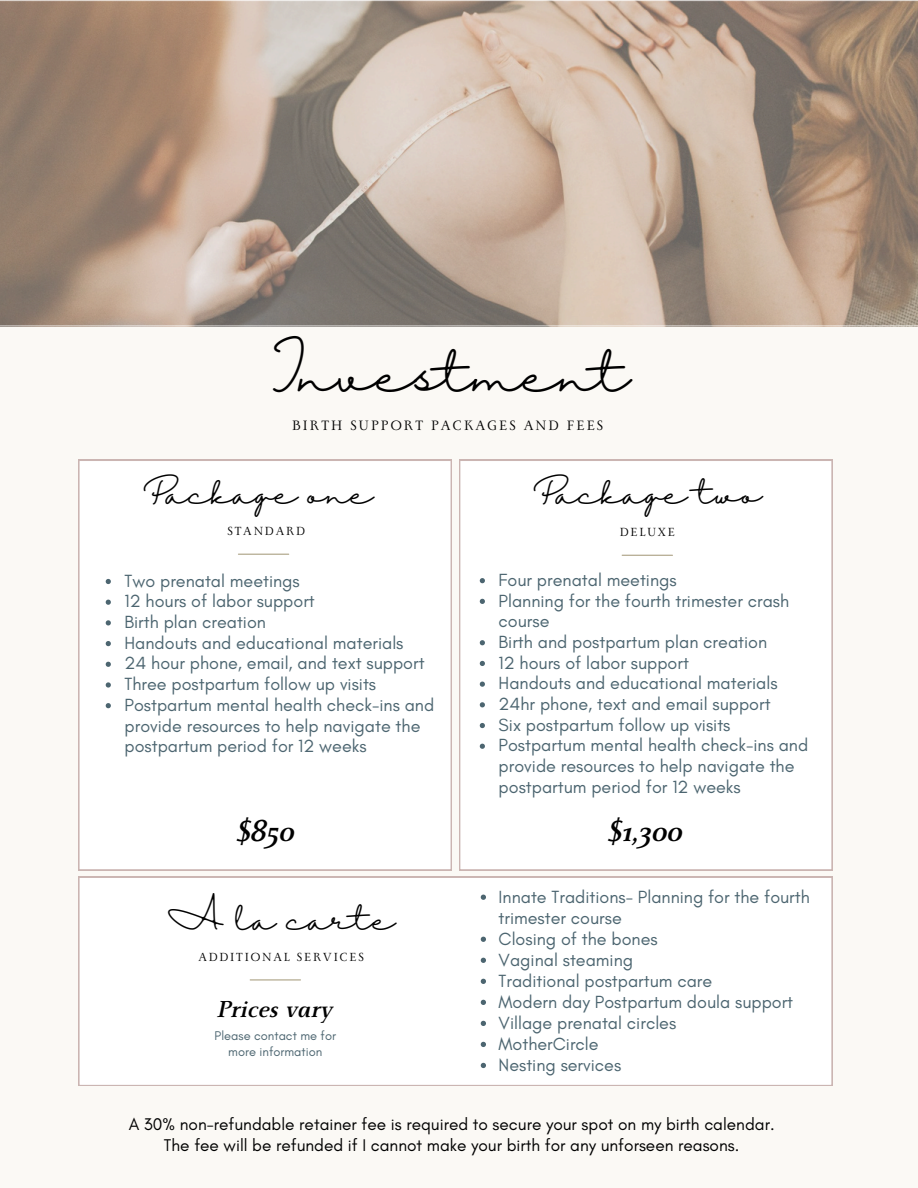
<style>
.page{position:relative;width:918px;height:1188px;background:#fbf9f5}
.page>*{position:absolute;margin:0;border:0;box-sizing:border-box;transform-origin:0 0}
.t1{font:46.65px "Halimun";color:#000}
.t2{font:italic 700 32.4px "Monterchi Serif";color:#000}
.t3{font:28.05px "Halimun";color:#000}
.t4{font:italic 700 25.65px "Monterchi Serif";color:#000}
.t5{font:18px/20.7px "Glacial Indifference";color:#4c6570}
.t6{font:17.25px/21px "Glacial Indifference";color:#000;text-align:center}
.t7{font:15px "Monterchi Serif";letter-spacing:.145em;color:#000}
.t8{font:13.05px "Monterchi Serif";letter-spacing:.145em;color:#000}
.t9{font:12.9px/15.3px "Glacial Indifference";color:#4c6570;text-align:center}
</style>
<div class="page">
<div style="left:459px;top:460px;width:373px;height:410px;background:#fff"></div>
<hr style="left:622px;top:555px;width:50px;height:1px;background:#aba183">
<div style="left:78px;top:460px;width:374px;height:410px;background:#fff"></div>
<hr style="left:238px;top:554px;width:51px;height:1px;background:#aba183">
<img style="left:0;top:1px;width:918px;height:324px">
<div style="left:78px;top:877px;width:754px;height:209px;background:#fff"></div>
<hr style="left:250px;top:979px;width:51px;height:1px;background:#aba183">
<hr style="left:0;top:325px;width:918px;height:1px;background:#fff">
<hr style="left:0;top:0;width:918px;height:1px;background:#fff">
<svg style="left:480px;top:578px;width:5px;height:5px"></svg>
<svg style="left:480px;top:599px;width:5px;height:5px"></svg>
<svg style="left:480px;top:640px;width:5px;height:5px"></svg>
<svg style="left:480px;top:661px;width:5px;height:5px"></svg>
<svg style="left:480px;top:682px;width:5px;height:5px"></svg>
<svg style="left:480px;top:702px;width:5px;height:5px"></svg>
<svg style="left:480px;top:723px;width:5px;height:5px"></svg>
<svg style="left:480px;top:744px;width:5px;height:5px"></svg>
<svg style="left:106px;top:579px;width:5px;height:5px"></svg>
<svg style="left:106px;top:600px;width:5px;height:5px"></svg>
<svg style="left:106px;top:620px;width:5px;height:5px"></svg>
<svg style="left:106px;top:641px;width:5px;height:5px"></svg>
<svg style="left:106px;top:662px;width:5px;height:5px"></svg>
<svg style="left:106px;top:682px;width:5px;height:6px"></svg>
<svg style="left:106px;top:703px;width:5px;height:5px"></svg>
<svg style="left:481px;top:895px;width:5px;height:5px"></svg>
<svg style="left:481px;top:937px;width:5px;height:5px"></svg>
<svg style="left:481px;top:958px;width:5px;height:5px"></svg>
<svg style="left:481px;top:979px;width:5px;height:5px"></svg>
<svg style="left:481px;top:1000px;width:5px;height:5px"></svg>
<svg style="left:481px;top:1021px;width:5px;height:5px"></svg>
<svg style="left:481px;top:1042px;width:5px;height:5px"></svg>
<svg style="left:481px;top:1063px;width:5px;height:5px"></svg>
<p class="t1" style="left:271px;top:349px;width:361px">Investment</p>
<p class="t7" style="left:292px;top:418px;width:313px">BIRTH SUPPORT PACKAGES AND FEES</p>
<p class="t3" style="left:143px;top:478px;width:232px">Package one</p>
<h2 class="t3" style="left:532px;top:478px;width:231px">Package two</h2>
<p class="t8" style="left:227px;top:524px;width:79px">STANDARD</p>
<p class="t8" style="left:620px;top:526px;width:57px">DELUXE</p>
<p class="t5" style="left:125px;top:570px;width:177px">Two prenatal meetings</p>
<p class="t5" style="left:125px;top:591px;width:192px">12 hours of labor support</p>
<p class="t5" style="left:125px;top:611px;width:143px">Birth plan creation</p>
<h2 class="t5" style="left:125px;top:632px;width:280px">Handouts and educational materials</h2>
<h4 class="t5" style="left:125px;top:653px;width:302px">24 hour phone, email, and text support</h4>
<p class="t5" style="left:125px;top:674px;width:253px">Three postpartum follow up visits</p>
<p class="t5" style="left:125px;top:694px;width:311px">Postpartum mental health check-ins and provide resources to help navigate the postpartum period for 12 weeks</p>
<h1 class="t5" style="left:499px;top:569px;width:180px">Four prenatal meetings</h1>
<h6 class="t5" style="left:499px;top:590px;width:292px">Planning for the fourth trimester crash course</h6>
<h4 class="t5" style="left:499px;top:631px;width:270px">Birth and postpartum plan creation</h4>
<p class="t5" style="left:499px;top:652px;width:192px">12 hours of labor support</p>
<p class="t5" style="left:499px;top:673px;width:280px">Handouts and educational materials</p>
<p class="t5" style="left:499px;top:693px;width:274px">24hr phone, text and email support</p>
<p class="t5" style="left:499px;top:714px;width:233px">Six postpartum follow up visits</p>
<p class="t5" style="left:499px;top:735px;width:311px">Postpartum mental health check-ins and provide resources to help navigate the postpartum period for 12 weeks</p>
<p class="t2" style="left:237px;top:815px;width:60px">$850</p>
<p class="t2" style="left:609px;top:815px;width:76px">$1,300</p>
<h4 class="t3" style="left:167px;top:904px;width:230px">A la carte</h4>
<p class="t8" style="left:198px;top:951px;width:167px">ADDITIONAL SERVICES</p>
<p class="t4" style="left:217px;top:997px;width:117px">Prices vary</p>
<p class="t9" style="left:215px;top:1028px;width:123px">Please contact me for more information</p>
<h3 class="t5" style="left:499px;top:886px;width:313px">Innate Traditions- Planning for the fourth trimester course</h3>
<p class="t5" style="left:499px;top:928px;width:161px">Closing of the bones</p>
<p class="t5" style="left:499px;top:949px;width:136px">Vaginal steaming</p>
<p class="t5" style="left:499px;top:970px;width:215px">Traditional postpartum care</p>
<p class="t5" style="left:499px;top:992px;width:296px">Modern day Postpartum doula support</p>
<p class="t5" style="left:499px;top:1013px;width:179px">Village prenatal circles</p>
<p class="t5" style="left:499px;top:1034px;width:102px">MotherCircle</p>
<p class="t5" style="left:499px;top:1055px;width:124px">Nesting services</p>
<h5 class="t6" style="left:129px;top:1113px;width:647px">A 30% non-refundable retainer fee is required to secure your spot on my birth calendar.<br>The fee will be refunded if I cannot make your birth for any unforseen reasons.</h5>
</div>
